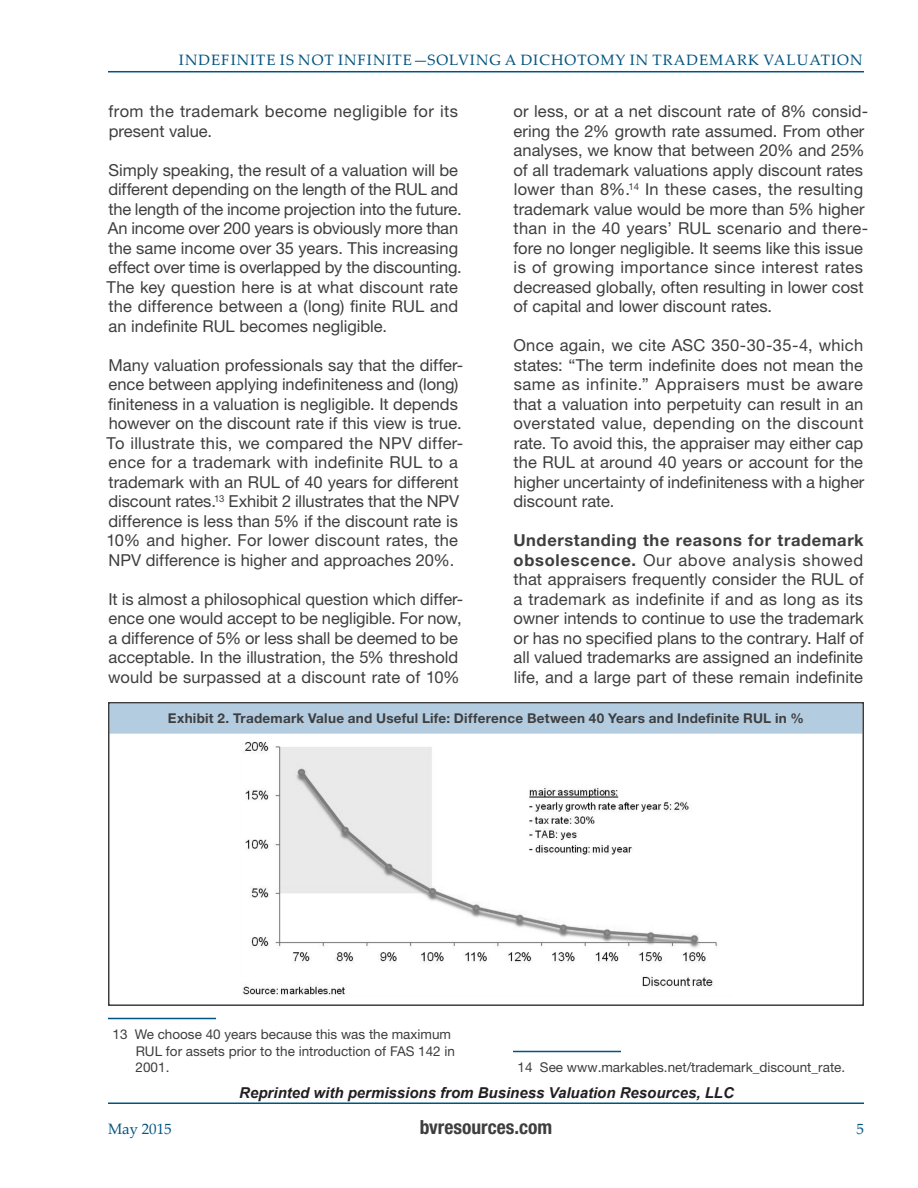
<style>
.page{position:relative;width:918px;height:1188px;background:#fff}
.page>*{position:absolute;margin:0;border:0;box-sizing:border-box;transform-origin:0 0}
.t1{font:700 condensed 19.5px "Helvetica Neue LT Std";color:#3e3e3f}
.body{font:16.5px/19.5px "Helvetica Neue LT Std";color:#3e3e3f}
.body-2{font:16.5px/19.5px "Helvetica Neue LT Std";letter-spacing:.025em;color:#3e3e3f}
.t2{font:15px "Palatino Linotype";letter-spacing:.07em;color:#005480}
.t3{font:italic 700 15px "Arial";color:#231f20}
.Footnote{font:13.5px/16.5px "Helvetica Neue LT Std";color:#3e3e3f}
.t4{font:700 13.5px "Helvetica Neue LT Std";letter-spacing:.02em;color:#3e3e3f}
.s1{font-weight:700}
</style>
<div class="page">
<hr style="left:108px;top:1102px;width:756px;height:2px;background:#005480">
<hr style="left:108px;top:71px;width:756px;height:1px;background:#005480">
<hr style="left:108px;top:1018px;width:108px;height:1px;background:#005480">
<hr style="left:513px;top:1051px;width:108px;height:1px;background:#005480">
<div style="left:110px;top:704px;width:752px;height:30px;background:#b4ccdf"></div>
<img style="left:243px;top:741px;width:475px;height:254px">
<div style="left:108px;top:702px;width:756px;height:304px;border:2px solid #3e3e3f"></div>
<p class="t2" style="left:179px;top:49px;width:685px">INDEFINITE IS NOT INFINITE—SOLVING A DICHOTOMY IN TRADEMARK VALUATION</p>
<p class="body-2" style="left:109px;top:101px;width:351px">from the trademark become negligible for its present value.</p>
<p class="body" style="left:107px;top:160px;width:357px">Simply speaking, the result of a valuation will be different depending on the length of the RUL and the length of the income projection into the future.<br>An income over 200 years is obviously more than the same income over 35 years. This increasing effect over time is overlapped by the discounting.<br>The key question here is at what discount rate the difference between a (long) finite RUL and an indefinite RUL becomes negligible.</p>
<p class="body" style="left:106px;top:355px;width:358px">Many valuation professionals say that the differ&shy;ence between applying indefiniteness and (long) finiteness in a valuation is negligible. It depends however on the discount rate if this view is true.<br>To illustrate this, we compared the NPV differ&shy;ence for a trademark with indefinite RUL to a trademark with an RUL of 40 years for different discount rates.<sup>13</sup> Exhibit 2 illustrates that the NPV difference is less than 5% if the discount rate is 10% and higher. For lower discount rates, the NPV difference is higher and approaches 20%.</p>
<p class="body" style="left:108px;top:589px;width:357px">It is almost a philosophical question which differ&shy;ence one would accept to be negligible. For now, a difference of 5% or less shall be deemed to be acceptable. In the illustration, the 5% threshold would be surpassed at a discount rate of 10%</p>
<p class="body" style="left:514px;top:101px;width:356px">or less, or at a net discount rate of 8% consid&shy;ering the 2% growth rate assumed. From other analyses, we know that between 20% and 25% of all trademark valuations apply discount rates lower than 8%.<sup>14</sup> In these cases, the resulting trademark value would be more than 5% higher than in the 40 years’ RUL scenario and there&shy;fore no longer negligible. It seems like this issue is of growing importance since interest rates decreased globally, often resulting in lower cost of capital and lower discount rates.</p>
<p class="body" style="left:513px;top:335px;width:353px;text-align:justify">Once again, we cite ASC 350-30-35-4, which states: “The term indefinite does not mean the same as infinite.” Appraisers must be aware that a valuation into perpetuity can result in an overstated value, depending on the discount rate. To avoid this, the appraiser may either cap the RUL at around 40 years or account for the higher uncertainty of indefiniteness with a higher discount rate.</p>
<p class="body" style="left:514px;top:530px;width:352px;text-align:justify"><span class="s1">Understanding the reasons for trademark obsolescence.</span> Our above analysis showed that appraisers frequently consider the RUL of a trademark as indefinite if and as long as its owner intends to continue to use the trademark or has no specified plans to the contrary. Half of all valued trademarks are assigned an indefinite life, and a large part of these remain indefinite</p>
<p class="t4" style="left:168px;top:710px;width:638px">Exhibit 2. Trademark Value and Useful Life: Difference Between 40 Years and Indefinite RUL in %</p>
<p class="Footnote" style="left:136px;top:1026px;width:321px;text-indent:-23px">13 We choose 40 years because this was the maximum<br>RUL for assets prior to the introduction of FAS 142 in<br>2001.</p>
<p class="Footnote" style="left:518px;top:1059px;width:329px">14 See www.markables.net/trademark_discount_rate.</p>
<p class="t3" style="left:239px;top:1083px;width:496px">Reprinted with permissions from Business Valuation Resources, LLC</p>
<p class="t2" style="left:108px;top:1118px;width:65px">MAY 2015</p>
<p class="t1" style="left:420px;top:1115px;width:134px">bvresources.com</p>
<p class="t2" style="left:857px;top:1118px;width:9px">5</p>
</div>
